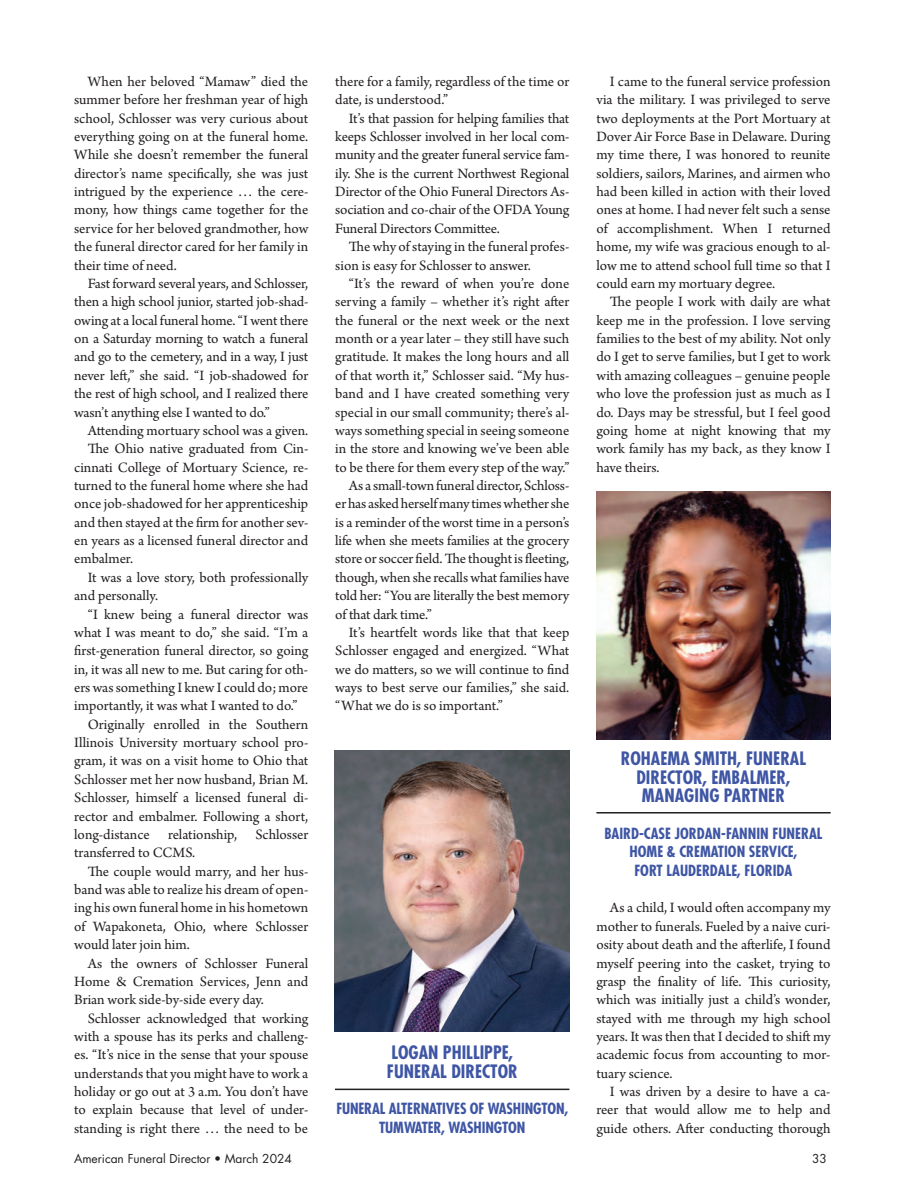
<style>
.page{position:relative;width:918px;height:1202px;background:#fff}
.page>*{position:absolute;margin:0;border:0;box-sizing:border-box;transform-origin:0 0}
.t1{font:700 condensed 18px/18.3px "Futura Std";color:#3f56a5}
.t2{font:15px/18.3px "Arno Pro";letter-spacing:-.005em;color:#231f20;text-align:justify}
.t3{font:700 condensed 15px/18.3px "Futura Std";color:#3f56a5;text-align:center}
.t4{font:12px "Futura Std";color:#231f20}
</style>
<div class="page">
<img style="left:335px;top:750px;width:234px;height:281px">
<img style="left:596px;top:491px;width:235px;height:248px">
<hr style="left:335px;top:1088px;width:234px;height:2px;background:#231f20">
<hr style="left:596px;top:812px;width:235px;height:1px;background:#231f20">
<p class="t2" style="left:74px;top:73px;width:236px;text-indent:14px">When her beloved “Mamaw” died the summer before her freshman year of high school, Schlosser was very curious about everything going on at the funeral home.<br>While she doesn’t remember the funeral director’s name specifically, she was just intrigued by the experience … the cere&shy;mony, how things came together for the service for her beloved grandmother, how the funeral director cared for her family in their time of need.</p>
<p class="t2" style="left:74px;top:275px;width:236px;text-indent:14px">Fast forward several years, and Schlosser, then a high school junior, started job-shad&shy;owing at a local funeral home. “I went there on a Saturday morning to watch a funeral and go to the cemetery, and in a way, I just never left,” she said. “I job-shadowed for the rest of high school, and I realized there wasn’t anything else I wanted to do.”</p>
<p class="t2" style="left:88px;top:422px;width:222px">Attending mortuary school was a given.</p>
<p class="t2" style="left:88px;top:440px;width:222px">The Ohio native graduated from Cin-</p>
<p class="t2" style="left:74px;top:459px;width:236px">cinnati College of Mortuary Science, re-</p>
<p class="t2" style="left:74px;top:477px;width:236px">turned to the funeral home where she had</p>
<p class="t2" style="left:74px;top:495px;width:236px">once job-shadowed for her apprenticeship</p>
<p class="t2" style="left:74px;top:514px;width:236px">and then stayed at the firm for another sev-</p>
<p class="t2" style="left:74px;top:532px;width:236px">en years as a licensed funeral director and</p>
<p class="t2" style="left:74px;top:550px;width:61px">embalmer.</p>
<p class="t2" style="left:88px;top:569px;width:222px">It was a love story, both professionally</p>
<p class="t2" style="left:74px;top:587px;width:85px">and personally.</p>
<p class="t2" style="left:88px;top:605px;width:222px">“I knew being a funeral director was</p>
<p class="t2" style="left:74px;top:624px;width:236px">what I was meant to do,” she said. “I’m a</p>
<p class="t2" style="left:74px;top:642px;width:236px">first-generation funeral director, so going</p>
<p class="t2" style="left:74px;top:661px;width:236px">in, it was all new to me. But caring for oth-</p>
<p class="t2" style="left:74px;top:679px;width:236px">ers was something I knew I could do; more</p>
<p class="t2" style="left:74px;top:697px;width:225px">importantly, it was what I wanted to do.”</p>
<p class="t2" style="left:88px;top:716px;width:222px">Originally enrolled in the Southern</p>
<p class="t2" style="left:74px;top:734px;width:236px">Illinois University mortuary school pro-</p>
<p class="t2" style="left:74px;top:752px;width:236px">gram, it was on a visit home to Ohio that</p>
<p class="t2" style="left:74px;top:771px;width:236px">Schlosser met her now husband, Brian M.</p>
<p class="t2" style="left:74px;top:789px;width:236px">Schlosser, himself a licensed funeral di-</p>
<p class="t2" style="left:74px;top:807px;width:236px">rector and embalmer. Following a short,</p>
<p class="t2" style="left:74px;top:826px;width:236px">long-distance relationship, Schlosser</p>
<p class="t2" style="left:74px;top:844px;width:123px">transferred to CCMS.</p>
<p class="t2" style="left:88px;top:862px;width:222px">The couple would marry, and her hus-</p>
<p class="t2" style="left:74px;top:881px;width:236px">band was able to realize his dream of open-</p>
<p class="t2" style="left:74px;top:899px;width:236px">ing his own funeral home in his hometown</p>
<p class="t2" style="left:74px;top:918px;width:236px">of Wapakoneta, Ohio, where Schlosser</p>
<p class="t2" style="left:74px;top:936px;width:117px">would later join him.</p>
<p class="t2" style="left:88px;top:954px;width:222px">As the owners of Schlosser Funeral</p>
<p class="t2" style="left:74px;top:973px;width:236px">Home &amp; Cremation Services, Jenn and</p>
<p class="t2" style="left:74px;top:991px;width:191px">Brian work side-by-side every day.</p>
<p class="t2" style="left:88px;top:1009px;width:222px">Schlosser acknowledged that working</p>
<p class="t2" style="left:74px;top:1028px;width:236px">with a spouse has its perks and challeng-</p>
<p class="t2" style="left:74px;top:1046px;width:236px">es. “It’s nice in the sense that your spouse</p>
<p class="t2" style="left:74px;top:1064px;width:236px">understands that you might have to work a</p>
<p class="t2" style="left:74px;top:1083px;width:236px">holiday or go out at 3 a.m. You don’t have</p>
<p class="t2" style="left:74px;top:1101px;width:236px">to explain because that level of under-</p>
<p class="t2" style="left:74px;top:1120px;width:236px">standing is right there … the need to be</p>
<p class="t2" style="left:335px;top:73px;width:236px">there for a family, regardless of the time or date, is understood.”</p>
<p class="t2" style="left:335px;top:110px;width:236px;text-indent:13px">It’s that passion for helping families that keeps Schlosser involved in her local com&shy;munity and the greater funeral service fam&shy;ily. She is the current Northwest Regional Director of the Ohio Funeral Directors As&shy;sociation and co-chair of the OFDA Young Funeral Directors Committee.</p>
<p class="t2" style="left:335px;top:238px;width:236px;text-indent:13px">The why of staying in the funeral profes&shy;sion is easy for Schlosser to answer.</p>
<p class="t2" style="left:349px;top:275px;width:222px">“It’s the reward of when you’re done</p>
<p class="t2" style="left:335px;top:293px;width:236px">serving a family – whether it’s right after</p>
<p class="t2" style="left:335px;top:312px;width:236px">the funeral or the next week or the next</p>
<p class="t2" style="left:335px;top:330px;width:236px">month or a year later – they still have such</p>
<p class="t2" style="left:335px;top:348px;width:236px">gratitude. It makes the long hours and all</p>
<p class="t2" style="left:335px;top:367px;width:236px">of that worth it,” Schlosser said. “My hus-</p>
<p class="t2" style="left:335px;top:385px;width:236px">band and I have created something very</p>
<p class="t2" style="left:335px;top:403px;width:236px">special in our small community; there’s al-</p>
<p class="t2" style="left:335px;top:422px;width:236px">ways something special in seeing someone</p>
<p class="t2" style="left:335px;top:440px;width:236px">in the store and knowing we’ve been able</p>
<p class="t2" style="left:335px;top:459px;width:236px">to be there for them every step of the way.”</p>
<p class="t2" style="left:349px;top:477px;width:222px">As a small-town funeral director, Schloss-</p>
<p class="t2" style="left:335px;top:495px;width:236px">er has asked herself many times whether she</p>
<p class="t2" style="left:335px;top:514px;width:236px">is a reminder of the worst time in a person’s</p>
<p class="t2" style="left:335px;top:532px;width:236px">life when she meets families at the grocery</p>
<p class="t2" style="left:335px;top:550px;width:236px">store or soccer field. The thought is fleeting,</p>
<p class="t2" style="left:335px;top:569px;width:236px">though, when she recalls what families have</p>
<p class="t2" style="left:335px;top:587px;width:236px">told her: “You are literally the best memory</p>
<p class="t2" style="left:335px;top:605px;width:98px">of that dark time.”</p>
<p class="t2" style="left:349px;top:624px;width:222px">It’s heartfelt words like that that keep</p>
<p class="t2" style="left:335px;top:642px;width:236px">Schlosser engaged and energized. “What</p>
<p class="t2" style="left:335px;top:661px;width:236px">we do matters, so we will continue to find</p>
<p class="t2" style="left:335px;top:679px;width:236px">ways to best serve our families,” she said.</p>
<p class="t2" style="left:335px;top:697px;width:169px">“What we do is so important.”</p>
<p class="t1" style="left:387px;top:1043px;width:132px">LOGAN PHILLIPPE,<br>FUNERAL DIRECTOR</p>
<p class="t3" style="left:336px;top:1099px;width:233px">FUNERAL ALTERNATIVES OF WASHINGTON,<br>TUMWATER, WASHINGTON</p>
<p class="t2" style="left:596px;top:73px;width:236px;text-indent:14px">I came to the funeral service profession via the military. I was privileged to serve two deployments at the Port Mortuary at Dover Air Force Base in Delaware. During my time there, I was honored to reunite soldiers, sailors, Marines, and airmen who had been killed in action with their loved ones at home. I had never felt such a sense of accomplishment. When I returned home, my wife was gracious enough to al&shy;low me to attend school full time so that I could earn my mortuary degree.</p>
<p class="t2" style="left:596px;top:293px;width:236px;text-indent:13px">The people I work with daily are what keep me in the profession. I love serving families to the best of my ability. Not only do I get to serve families, but I get to work with amazing colleagues – genuine people who love the profession just as much as I do. Days may be stressful, but I feel good going home at night knowing that my work family has my back, as they know I have theirs.</p>
<p class="t1" style="left:621px;top:749px;width:187px;text-align:center">ROHAEMA SMITH, FUNERAL<br>DIRECTOR, EMBALMER,<br>MANAGING PARTNER</p>
<p class="t3" style="left:604px;top:824px;width:220px">BAIRD-CASE JORDAN-FANNIN FUNERAL<br>HOME &amp; CREMATION SERVICE,<br>FORT LAUDERDALE, FLORIDA</p>
<p class="t2" style="left:596px;top:899px;width:236px;text-indent:14px">As a child, I would often accompany my mother to funerals. Fueled by a naive curi&shy;osity about death and the afterlife, I found myself peering into the casket, trying to grasp the finality of life. This curiosity, which was initially just a child’s wonder, stayed with me through my high school years. It was then that I decided to shift my academic focus from accounting to mor&shy;tuary science.</p>
<p class="t2" style="left:596px;top:1083px;width:236px;text-indent:14px">I was driven by a desire to have a ca&shy;reer that would allow me to help and guide others. After conducting thorough</p>
<p class="t4" style="left:74px;top:1150px;width:219px">American Funeral Director • March 2024</p>
<p class="t4" style="left:812px;top:1150px;width:16px">33</p>
</div>
